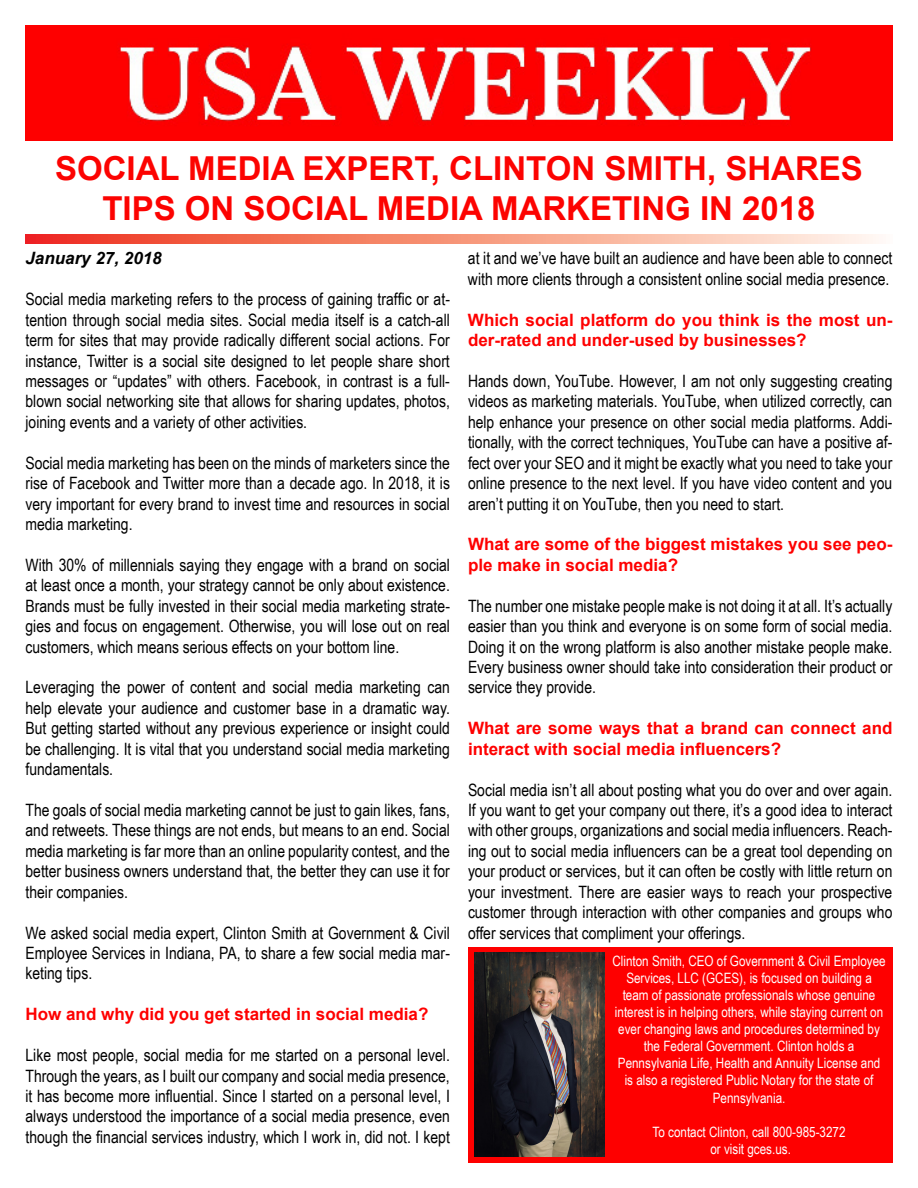
<style>
.page{position:relative;width:918px;height:1188px;background:#fff}
.page>*{position:absolute;margin:0;border:0;box-sizing:border-box;transform-origin:0 0}
.t1{font:700 33px/39.6px "Arial";color:#fc0301;text-align:center}
.t2{font:17.1px/20.4px "Arial Narrow";color:#000;text-align:justify}
.t3{font:700 17.1px/20.4px "Arial";color:#fe0000}
.t4{font:italic 700 17.1px "Arial";color:#000}
.t5{font:14.25px/17.1px "Arial Narrow";color:#fff;text-align:center}
</style>
<div class="page">
<img style="left:26px;top:26px;width:866px;height:114px">
<div style="left:468px;top:947px;width:424px;height:215px;background:#fe0000"></div>
<img style="left:475px;top:952px;width:129px;height:205px">
<svg style="left:26px;top:234px;width:853px;height:10px;background:#f6937d"></svg>
<h1 class="t1" style="left:55px;top:150px;width:809px">SOCIAL MEDIA EXPERT, CLINTON SMITH, SHARES<br>TIPS ON SOCIAL MEDIA MARKETING IN 2018</h1>
<p class="t4" style="left:26px;top:247px;width:138px">January 27, 2018</p>
<p class="t2" style="left:26px;top:288px;width:426px">Social media marketing refers to the process of gaining traffic or at&shy;tention through social media sites. Social media itself is a catch-all term for sites that may provide radically different social actions. For instance, Twitter is a social site designed to let people share short messages or “updates” with others. Facebook, in contrast is a full&shy;blown social networking site that allows for sharing updates, photos, joining events and a variety of other activities.</p>
<p class="t2" style="left:26px;top:452px;width:426px">Social media marketing has been on the minds of marketers since the rise of Facebook and Twitter more than a decade ago. In 2018, it is very important for every brand to invest time and resources in social media marketing.</p>
<p class="t2" style="left:26px;top:554px;width:426px">With 30% of millennials saying they engage with a brand on social at least once a month, your strategy cannot be only about existence.<br>Brands must be fully invested in their social media marketing strate&shy;gies and focus on engagement. Otherwise, you will lose out on real customers, which means serious effects on your bottom line.</p>
<p class="t2" style="left:26px;top:677px;width:426px">Leveraging the power of content and social media marketing can help elevate your audience and customer base in a dramatic way.<br>But getting started without any previous experience or insight could be challenging. It is vital that you understand social media marketing fundamentals.</p>
<p class="t2" style="left:26px;top:799px;width:426px">The goals of social media marketing cannot be just to gain likes, fans, and retweets. These things are not ends, but means to an end. Social media marketing is far more than an online popularity contest, and the better business owners understand that, the better they can use it for their companies.</p>
<p class="t2" style="left:26px;top:922px;width:426px">We asked social media expert, Clinton Smith at Government &amp; Civil Employee Services in Indiana, PA, to share a few social media mar&shy;keting tips.</p>
<p class="t3" style="left:26px;top:1005px;width:405px">How and why did you get started in social media?</p>
<p class="t2" style="left:26px;top:1044px;width:426px">Like most people, social media for me started on a personal level.<br>Through the years, as I built our company and social media presence, it has become more influential. Since I started on a personal level, I always understood the importance of a social media presence, even though the financial services industry, which I work in, did not. I kept</p>
<p class="t2" style="left:468px;top:248px;width:426px">at it and we’ve have built an audience and have been able to connect with more clients through a consistent online social media presence.</p>
<p class="t3" style="left:468px;top:310px;width:426px">Which social platform do you think is the most un&shy;der-rated and under-used by businesses?</p>
<p class="t2" style="left:468px;top:370px;width:426px">Hands down, YouTube. However, I am not only suggesting creating videos as marketing materials. YouTube, when utilized correctly, can help enhance your presence on other social media platforms. Addi&shy;tionally, with the correct techniques, YouTube can have a positive af&shy;fect over your SEO and it might be exactly what you need to take your online presence to the next level. If you have video content and you aren’t putting it on YouTube, then you need to start.</p>
<p class="t3" style="left:468px;top:535px;width:426px">What are some of the biggest mistakes you see peo&shy;ple make in social media?</p>
<p class="t2" style="left:468px;top:595px;width:426px">The number one mistake people make is not doing it at all. It’s actually easier than you think and everyone is on some form of social media.<br>Doing it on the wrong platform is also another mistake people make.<br>Every business owner should take into consideration their product or service they provide.</p>
<p class="t3" style="left:468px;top:719px;width:426px">What are some ways that a brand can connect and interact with social media influencers?</p>
<p class="t2" style="left:468px;top:779px;width:426px">Social media isn’t all about posting what you do over and over again.<br>If you want to get your company out there, it’s a good idea to interact with other groups, organizations and social media influencers. Reach&shy;ing out to social media influencers can be a great tool depending on your product or services, but it can often be costly with little return on your investment. There are easier ways to reach your prospective customer through interaction with other companies and groups who offer services that compliment your offerings.</p>
<p class="t5" style="left:612px;top:952px;width:275px">Clinton Smith, CEO of Government &amp; Civil Employee Services, LLC (GCES), is focused on building a team of passionate professionals whose genuine interest is in helping others, while staying current on ever changing laws and procedures determined by the Federal Government. Clinton holds a Pennsylvania Life, Health and Annuity License and is also a registered Public Notary for the state of Pennsylvania.</p>
<p class="t5" style="left:653px;top:1123px;width:194px">To contact Clinton, call 800-985-3272 or visit gces.us.</p>
</div>
